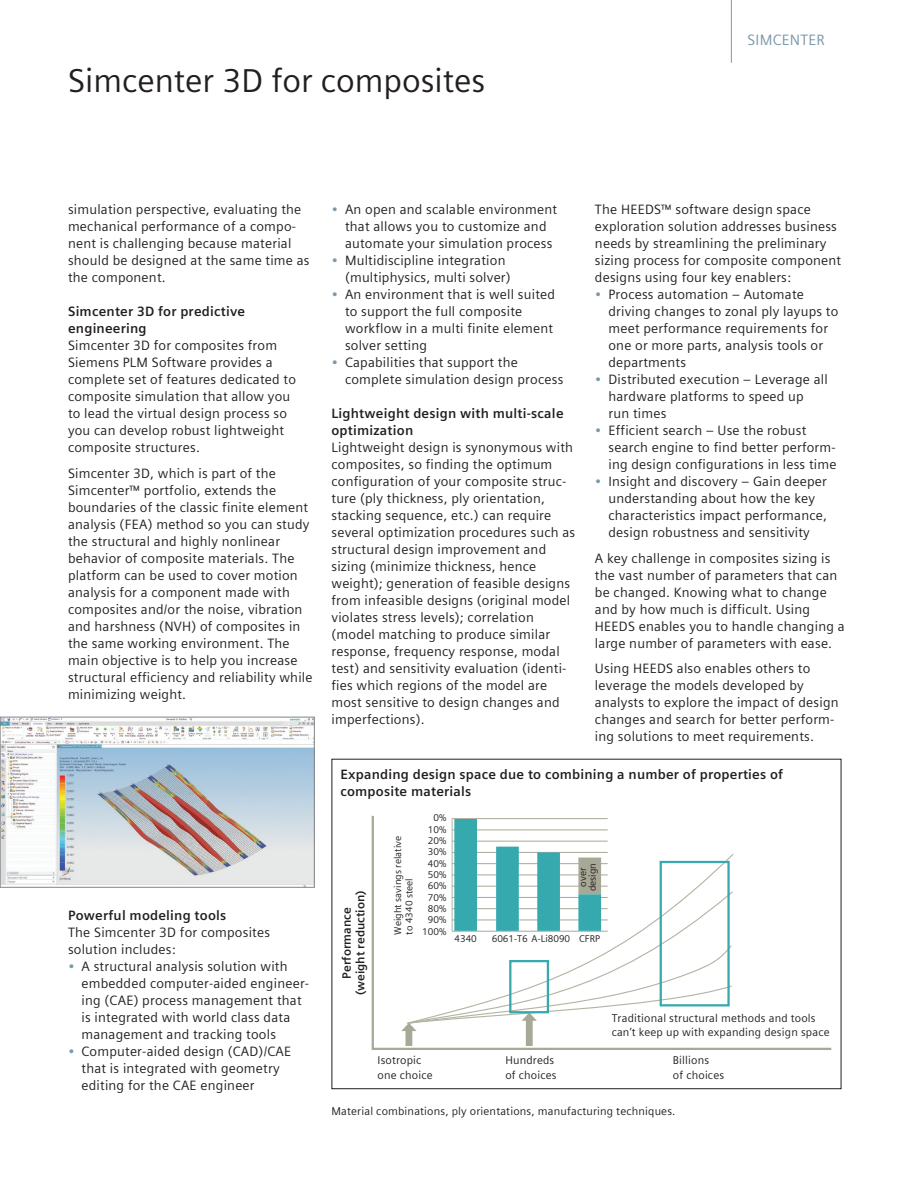
<style>
.page{position:relative;width:918px;height:1188px;background:#fff}
.page>*{position:absolute;margin:0;border:0;box-sizing:border-box;transform-origin:0 0}
.Head_Blk__22pt_120{font:33px "Siemens Sans Global";color:#231f20}
.Product_tab___10pt_0{font:15px "Siemens Sans Global";letter-spacing:.015em;color:#7b99a9}
.Body_text_Blk__9pt_4{font:13.5px/17px "Siemens Sans Global";letter-spacing:.015em;color:#231f20}
.Body_text_HEAD_Blk{font:700 13.5px/17px "Siemens Sans Global";letter-spacing:.015em;color:#231f20}
.Body_text_Blk__9pt_4-2{font:700 13.5px "Siemens Sans Global";letter-spacing:.015em;color:#231f20}
.Figure_Bold_Blk_7_5p{font:700 12px/13.5px "Siemens Sans Global";color:#231f20;text-align:center}
.Sidebar_captn_Blk__7{font:11.25px/14.7px "Siemens Sans Global";letter-spacing:.015em;color:#231f20}
.Figure_Blk_4_5pt_FR{font:9.75px "Siemens Sans Global";color:#231f20}
.Figure_Blk_4_5pt_FL{font:9.75px/11.2px "Siemens Sans Global";color:#231f20}
.Figure_Blk_6_5pt_FL{font:9.75px "Siemens Sans Global";color:#231f20}
.Figure_Blk_4_5pt_Ctr{font:9.75px/9.8px "Siemens Sans Global";color:#231f20;text-align:center}
.s1{color:#7b99a9}
</style>
<div class="page">
<hr style="left:731px;top:0;width:1px;height:63px;background:#7b99a9">
<img style="left:2px;top:719px;width:311px;height:166px">
<div style="left:0;top:717px;width:315px;height:170px;border:1px solid #808285"></div>
<svg style="left:371px;top:815px;width:461px;height:235px"></svg>
<div style="left:526px;top:1019px;width:7px;height:27px;background:#a8a896"></div>
<div style="left:406px;top:1029px;width:6px;height:17px;background:#a8a896"></div>
<svg style="left:406px;top:853px;width:329px;height:172px"></svg>
<svg style="left:407px;top:890px;width:327px;height:134px"></svg>
<svg style="left:401px;top:944px;width:332px;height:87px"></svg>
<div style="left:509px;top:960px;width:40px;height:53px;border:2px solid #36a9af"></div>
<div style="left:660px;top:861px;width:70px;height:145px;border:2px solid #36a9af"></div>
<hr style="left:452px;top:931px;width:156px;height:1px;background:#a8a896">
<hr style="left:452px;top:920px;width:156px;height:1px;background:#a8a896">
<hr style="left:452px;top:908px;width:156px;height:1px;background:#a8a896">
<hr style="left:452px;top:897px;width:156px;height:1px;background:#a8a896">
<hr style="left:452px;top:886px;width:156px;height:1px;background:#a8a896">
<hr style="left:452px;top:875px;width:156px;height:1px;background:#a8a896">
<hr style="left:452px;top:863px;width:156px;height:1px;background:#a8a896">
<hr style="left:452px;top:852px;width:156px;height:1px;background:#a8a896">
<hr style="left:452px;top:841px;width:156px;height:1px;background:#a8a896">
<hr style="left:452px;top:830px;width:156px;height:1px;background:#a8a896">
<hr style="left:452px;top:818px;width:156px;height:1px;background:#a8a896">
<hr style="left:452px;top:819px;width:1px;height:112px;background:#b4b4a4">
<div style="left:454px;top:819px;width:23px;height:112px;background:#36a9af"></div>
<div style="left:496px;top:847px;width:23px;height:84px;background:#36a9af"></div>
<div style="left:537px;top:852px;width:23px;height:79px;background:#36a9af"></div>
<div style="left:578px;top:894px;width:23px;height:37px;background:#36a9af"></div>
<div style="left:578px;top:858px;width:23px;height:36px;background:#a8a896"></div>
<p class="Head_Blk__22pt_120" style="left:68px;top:56px;width:419px">Simcenter 3D for composites</p>
<p class="Product_tab___10pt_0" style="left:748px;top:29px;width:79px">SIMCENTER</p>
<p class="Body_text_Blk__9pt_4" style="left:68px;top:201px;width:243px">simulation perspective, evaluating the mechanical performance of a compo&shy;nent is challenging because material should be designed at the same time as the component.</p>
<p class="Body_text_HEAD_Blk" style="left:68px;top:303px;width:179px">Simcenter 3D for predictive engineering</p>
<p class="Body_text_Blk__9pt_4" style="left:68px;top:337px;width:230px">Simcenter 3D for composites from Siemens PLM Software provides a complete set of features dedicated to composite simulation that allow you to lead the virtual design process so you can develop robust lightweight composite structures.</p>
<p class="Body_text_Blk__9pt_4" style="left:68px;top:465px;width:246px">Simcenter 3D, which is part of the Simcenter™ portfolio, extends the boundaries of the classic finite element analysis (FEA) method so you can study the structural and highly nonlinear behavior of composite materials. The platform can be used to cover motion analysis for a component made with composites and/or the noise, vibration and harshness (NVH) of composites in the same working environment. The main objective is to help you increase structural efficiency and reliability while minimizing weight.</p>
<p class="Body_text_Blk__9pt_4-2" style="left:68px;top:905px;width:160px">Powerful modeling tools</p>
<p class="Body_text_Blk__9pt_4" style="left:68px;top:924px;width:204px">The Simcenter 3D for composites solution includes:</p>
<p class="Body_text_Blk__9pt_4" style="left:82px;top:958px;width:229px;text-indent:-14px"><span class="s1">•</span> A structural analysis solution with embedded computer-aided engineer&shy;ing (CAE) process management that is integrated with world class data management and tracking tools</p>
<p class="Body_text_Blk__9pt_4" style="left:82px;top:1043px;width:211px;text-indent:-14px"><span class="s1">•</span> Computer-aided design (CAD)/CAE that is integrated with geometry editing for the CAE engineer</p>
<p class="Body_text_Blk__9pt_4" style="left:345px;top:201px;width:214px;text-indent:-14px"><span class="s1">•</span> An open and scalable environment that allows you to customize and automate your simulation process</p>
<p class="Body_text_Blk__9pt_4" style="left:345px;top:252px;width:167px;text-indent:-14px"><span class="s1">•</span> Multidiscipline integration (multiphysics, multi solver)</p>
<p class="Body_text_Blk__9pt_4" style="left:345px;top:286px;width:212px;text-indent:-14px"><span class="s1">•</span> An environment that is well suited to support the full composite workflow in a multi finite element solver setting</p>
<p class="Body_text_Blk__9pt_4" style="left:345px;top:354px;width:220px;text-indent:-14px"><span class="s1">•</span> Capabilities that support the complete simulation design process</p>
<p class="Body_text_HEAD_Blk" style="left:332px;top:405px;width:234px">Lightweight design with multi-scale optimization</p>
<p class="Body_text_Blk__9pt_4" style="left:332px;top:439px;width:245px">Lightweight design is synonymous with composites, so finding the optimum configuration of your composite struc&shy;ture (ply thickness, ply orientation, stacking sequence, etc.) can require several optimization procedures such as structural design improvement and sizing (minimize thickness, hence weight); generation of feasible designs from infeasible designs (original model violates stress levels); correlation (model matching to produce similar response, frequency response, modal test) and sensitivity evaluation (identi&shy;fies which regions of the model are most sensitive to design changes and imperfections).</p>
<p class="Body_text_Blk__9pt_4" style="left:595px;top:201px;width:248px">The HEEDS™ software design space exploration solution addresses business needs by streamlining the preliminary sizing process for composite component designs using four key enablers:</p>
<p class="Body_text_Blk__9pt_4" style="left:608px;top:286px;width:231px;text-indent:-14px"><span class="s1">•</span> Process automation – Automate driving changes to zonal ply layups to meet performance requirements for one or more parts, analysis tools or departments</p>
<p class="Body_text_Blk__9pt_4" style="left:608px;top:371px;width:221px;text-indent:-14px"><span class="s1">•</span> Distributed execution – Leverage all hardware platforms to speed up run times</p>
<p class="Body_text_Blk__9pt_4" style="left:608px;top:422px;width:230px;text-indent:-14px"><span class="s1">•</span> Efficient search – Use the robust search engine to find better perform&shy;ing design configurations in less time</p>
<p class="Body_text_Blk__9pt_4" style="left:608px;top:473px;width:220px;text-indent:-14px"><span class="s1">•</span> Insight and discovery – Gain deeper understanding about how the key characteristics impact performance, design robustness and sensitivity</p>
<p class="Body_text_Blk__9pt_4" style="left:595px;top:550px;width:251px">A key challenge in composites sizing is the vast number of parameters that can be changed. Knowing what to change and by how much is difficult. Using HEEDS enables you to handle changing a large number of parameters with ease.</p>
<p class="Body_text_Blk__9pt_4" style="left:595px;top:660px;width:245px">Using HEEDS also enables others to leverage the models developed by analysts to explore the impact of design changes and search for better perform&shy;ing solutions to meet requirements.</p>
<p class="Body_text_HEAD_Blk" style="left:340px;top:766px;width:444px">Expanding design space due to combining a number of properties of composite materials</p>
<p class="Figure_Bold_Blk_7_5p" style="left:340px;top:995px;width:106px;rotate:-90deg">Performance (weight reduction)</p>
<p class="Figure_Blk_4_5pt_FL" style="left:392px;top:935px;width:100px;rotate:-90deg">Weight savings relative to 4340 steel</p>
<p class="Figure_Blk_4_5pt_FR" style="left:433px;top:811px;width:14px">0%</p>
<p class="Figure_Blk_4_5pt_FR" style="left:428px;top:822px;width:20px">10%</p>
<p class="Figure_Blk_4_5pt_FR" style="left:428px;top:833px;width:20px">20%</p>
<p class="Figure_Blk_4_5pt_FR" style="left:428px;top:845px;width:20px">30%</p>
<p class="Figure_Blk_4_5pt_FR" style="left:428px;top:856px;width:20px">40%</p>
<p class="Figure_Blk_4_5pt_FR" style="left:428px;top:867px;width:20px">50%</p>
<p class="Figure_Blk_4_5pt_FR" style="left:428px;top:879px;width:20px">60%</p>
<p class="Figure_Blk_4_5pt_FR" style="left:428px;top:890px;width:20px">70%</p>
<p class="Figure_Blk_4_5pt_FR" style="left:428px;top:901px;width:20px">80%</p>
<p class="Figure_Blk_4_5pt_FR" style="left:428px;top:913px;width:20px">90%</p>
<p class="Figure_Blk_4_5pt_FR" style="left:422px;top:924px;width:26px">100%</p>
<p class="Figure_Blk_4_5pt_Ctr" style="left:578px;top:891px;width:30px;rotate:-90deg">over design</p>
<p class="Figure_Blk_6_5pt_FL" style="left:454px;top:931px;width:24px">4340</p>
<p class="Figure_Blk_6_5pt_FL" style="left:492px;top:931px;width:80px">6061-T6 A-Li8090</p>
<p class="Figure_Blk_6_5pt_FL" style="left:579px;top:931px;width:22px">CFRP</p>
<p class="Sidebar_captn_Blk__7" style="left:612px;top:1011px;width:219px">Traditional structural methods and tools can’t keep up with expanding design space</p>
<p class="Sidebar_captn_Blk__7" style="left:378px;top:1053px;width:57px">Isotropic one choice</p>
<p class="Sidebar_captn_Blk__7" style="left:505px;top:1053px;width:53px">Hundreds of choices</p>
<p class="Sidebar_captn_Blk__7" style="left:673px;top:1053px;width:53px">Billions<br>of choices</p>
<p class="Sidebar_captn_Blk__7" style="left:332px;top:1103px;width:346px">Material combinations, ply orientations, manufacturing techniques.</p>
</div>
